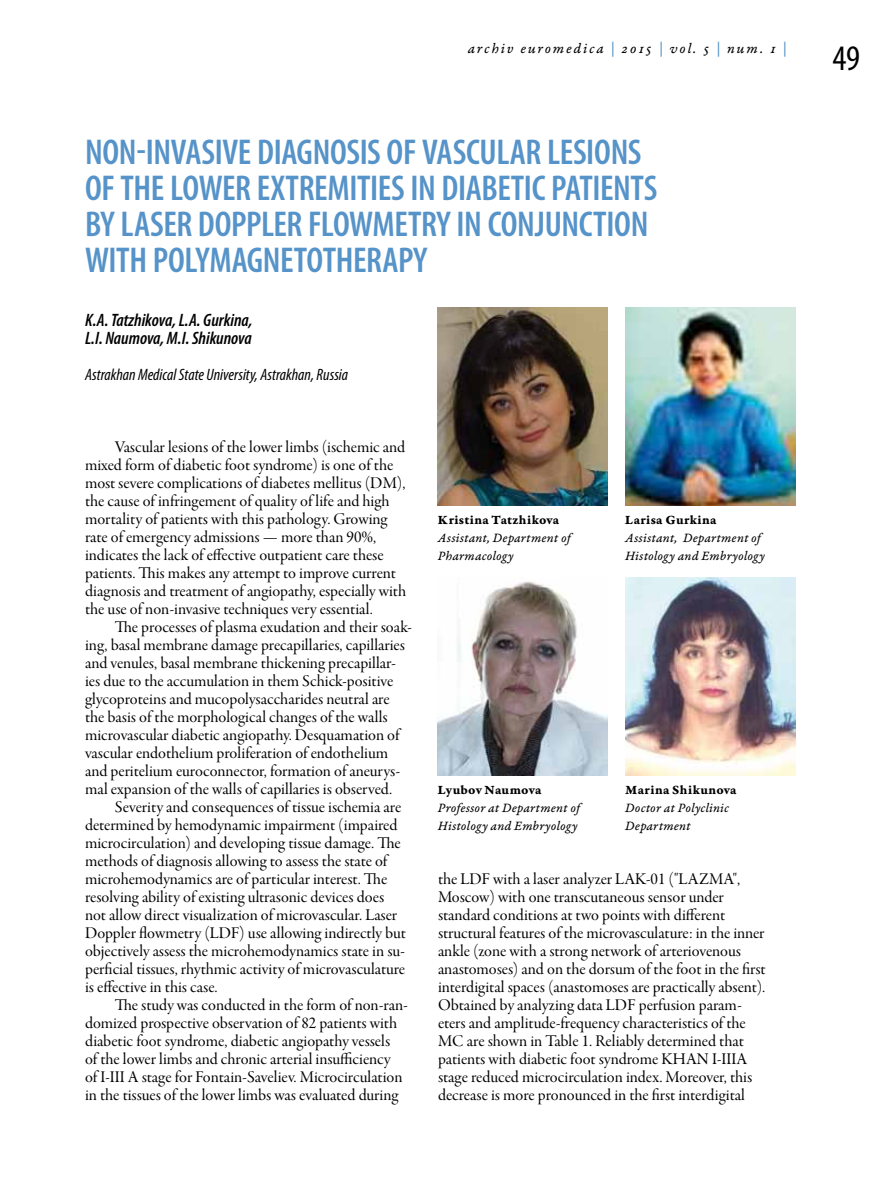
<style>
.page{position:relative;width:893px;height:1191px;background:#fff}
.page>*{position:absolute;margin:0;border:0;box-sizing:border-box;transform-origin:0 0}
.t1{font:600 condensed 36px/36px "Myriad Pro";letter-spacing:-.01em;color:#5693c9}
.t2{font:condensed 36px "Myriad Pro";color:#000}
.t3{font:italic 600 condensed 18px/18px "Myriad Pro";color:#000}
.t4{font:16.5px/18px "Garamond Premr Pro Subh";color:#000}
.t5{font:italic condensed 16.5px "Myriad Pro";color:#000}
.t6{font:15px "Garamond Premr Pro It Capt";letter-spacing:.125em;color:#000}
.t7{font:13.5px/18px "Garamond Premr Pro It Capt";letter-spacing:.015em;color:#000}
.t8{font:13.5px "Garamond Premr Pro Bd Capt";letter-spacing:.02em;color:#000}
.s1{color:#5693c9}
</style>
<div class="page">
<img style="left:438px;top:308px;width:170px;height:198px">
<img style="left:438px;top:581px;width:170px;height:195px">
<img style="left:625px;top:308px;width:170px;height:198px">
<img style="left:625px;top:578px;width:170px;height:198px">
<p class="t6" style="left:468px;top:40px;width:320px">archiv euromedica <span class="s1">|</span> 2015 <span class="s1">|</span> vol. 5 <span class="s1">|</span> num. 1 <span class="s1">|</span></p>
<h1 class="t1" style="left:85px;top:134px;width:574px">NON-INVASIVE DIAGNOSIS OF VASCULAR LESIONS OF THE LOWER EXTREMITIES IN DIABETIC PATIENTS BY LASER DOPPLER FLOWMETRY IN CONJUNCTION WITH POLYMAGNETOTHERAPY</h1>
<p class="t3" style="left:85px;top:311px;width:169px">K.A. Tatzhikova, L.A. Gurkina,<br>L.I. Naumova, M.I. Shikunova</p>
<p class="t5" style="left:85px;top:364px;width:265px">Astrakhan Medical State University, Astrakhan, Russia</p>
<p class="t4" style="left:85px;top:438px;width:323px;text-indent:30px">Vascular lesions of the lower limbs (ischemic and mixed form of diabetic foot syndrome) is one of the most severe complications of diabetes mellitus (DM), the cause of infringement of quality of life and high mortality of patients with this pathology. Growing rate of emergency admissions — more than 90%, indicates the lack of effective outpatient care these patients. This makes any attempt to improve current diagnosis and treatment of angiopathy, especially with the use of non-invasive techniques very essential.</p>
<p class="t4" style="left:85px;top:618px;width:328px;text-indent:30px">The processes of plasma exudation and their soak&shy;ing, basal membrane damage precapillaries, capillaries and venules, basal membrane thickening precapillar&shy;ies due to the accumulation in them Schick-positive glycoproteins and mucopolysaccharides neutral are the basis of the morphological changes of the walls microvascular diabetic angiopathy. Desquamation of vascular endothelium proliferation of endothelium and peritelium euroconnector, formation of aneurys&shy;mal expansion of the walls of capillaries is observed.</p>
<p class="t4" style="left:85px;top:798px;width:322px;text-indent:30px">Severity and consequences of tissue ischemia are determined by hemodynamic impairment (impaired microcirculation) and developing tissue damage. The methods of diagnosis allowing to assess the state of microhemodynamics are of particular interest. The resolving ability of existing ultrasonic devices does not allow direct visualization of microvascular. Laser Doppler flowmetry (LDF) use allowing indirectly but objectively assess the microhemodynamics state in su&shy;perficial tissues, rhythmic activity of microvasculature is effective in this case.</p>
<p class="t4" style="left:85px;top:996px;width:324px;text-indent:30px">The study was conducted in the form of non-ran&shy;domized prospective observation of 82 patients with diabetic foot syndrome, diabetic angiopathy vessels<br>of the lower limbs and chronic arterial insufficiency<br>of I-III A stage for Fontain-Saveliev. Microcirculation in the tissues of the lower limbs was evaluated during</p>
<p class="t8" style="left:438px;top:511px;width:123px">Kristina Tatzhikova</p>
<p class="t7" style="left:438px;top:529px;width:134px">Assistant, Department of<br>Pharmacology</p>
<p class="t8" style="left:625px;top:511px;width:93px">Larisa Gurkina</p>
<p class="t7" style="left:625px;top:529px;width:141px">Assistant, Department of<br>Histology and Embryology</p>
<p class="t8" style="left:438px;top:781px;width:105px">Lyubov Naumova</p>
<p class="t7" style="left:438px;top:799px;width:143px">Professor at Department of<br>Histology and Embryology</p>
<p class="t8" style="left:625px;top:781px;width:113px">Marina Shikunova</p>
<p class="t7" style="left:625px;top:799px;width:105px">Doctor at Polyclinic<br>Department</p>
<p class="t4" style="left:438px;top:870px;width:329px">the LDF with a laser analyzer LAK-01 ("LAZMA", Moscow) with one transcutaneous sensor under standard conditions at two points with different structural features of the microvasculature: in the inner ankle (zone with a strong network of arteriovenous anastomoses) and on the dorsum of the foot in the first interdigital spaces (anastomoses are practically absent).<br>Obtained by analyzing data LDF perfusion param&shy;eters and amplitude-frequency characteristics of the MC are shown in Table 1. Reliably determined that patients with diabetic foot syndrome KHAN I-IIIA stage reduced microcirculation index. Moreover, this decrease is more pronounced in the first interdigital</p>
<h1 class="t2" style="left:832px;top:36px;width:29px">49</h1>
</div>
